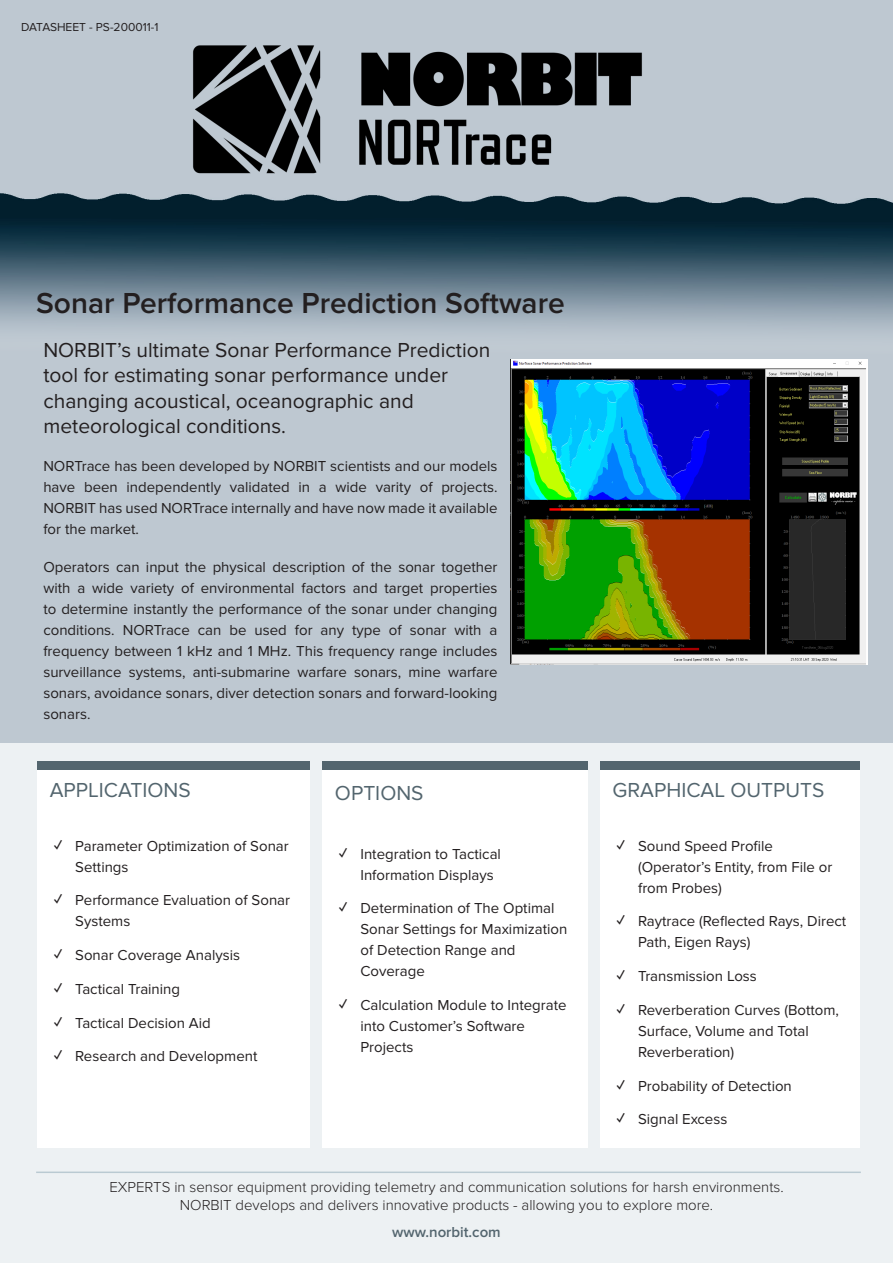
<style>
.page{position:relative;width:893px;height:1263px;background:#fff}
.page>*{position:absolute;margin:0;border:0;box-sizing:border-box;transform-origin:0 0}
.t1{font:600 30px "Proxima Nova";color:#231f20}
.body{font:21px/25.5px "Proxima Nova";color:#231f20}
.subtitle{font:21px "Proxima Nova";color:#53656e}
.body-2{font:15px/21px "Proxima Nova";color:#231f20}
.footer_page1{font:300 15px/18px "Proxima Nova";color:#231f20;text-align:center}
.footer_page1-2{font:600 15px "Proxima Nova";color:#53656e}
.data_sheet_number{font:12px "Proxima Nova";color:#231f20}
.s1{font-weight:700}
</style>
<div class="page">
<div style="left:0;top:574px;width:893px;height:689px;background:#edf1f3"></div>
<div style="left:600px;top:761px;width:259px;height:387px;background:#fff"></div>
<div style="left:37px;top:761px;width:273px;height:387px;background:#fff"></div>
<div style="left:322px;top:761px;width:265px;height:387px;background:#fff"></div>
<div style="left:0;top:0;width:893px;height:742px;background:#bec8d1"></div>
<img style="left:0;top:193px;width:893px;height:826px">
<img style="left:155px;top:45px;width:511px;height:165px">
<hr style="left:36px;top:1171px;width:825px;height:2px;background:#bacad2">
<img style="left:510px;top:359px;width:357px;height:306px">
<p class="data_sheet_number" style="left:21px;top:20px;width:139px">DATASHEET - PS-200011-1</p>
<p class="t1" style="left:36px;top:286px;width:530px">Sonar Performance Prediction Software</p>
<p class="body" style="left:43px;top:337px;width:448px">NORBIT’s ultimate Sonar Performance Prediction tool for estimating sonar performance under changing acoustical, oceanographic and meteorological conditions.</p>
<p class="body-2" style="left:43px;top:456px;width:456px;text-align:justify">NORTrace has been developed by NORBIT scientists and our models have been independently validated in a wide varity of projects.<br>NORBIT has used NORTrace internally and have now made it available for the market.</p>
<p class="body-2" style="left:43px;top:557px;width:456px;text-align:justify">Operators can input the physical description of the sonar together with a wide variety of environmental factors and target properties to determine instantly the performance of the sonar under changing conditions. NORTrace can be used for any type of sonar with a frequency between 1 kHz and 1 MHz. This frequency range includes surveillance systems, anti-submarine warfare sonars, mine warfare sonars, avoidance sonars, diver detection sonars and forward-looking sonars.</p>
<p class="subtitle" style="left:50px;top:778px;width:142px">APPLICATIONS</p>
<p class="body-2" style="left:75px;top:835px;width:215px;text-indent:-21px"><span class="s1">✓</span> Parameter Optimization of Sonar<br>Settings</p>
<p class="body-2" style="left:75px;top:890px;width:216px;text-indent:-21px"><span class="s1">✓</span> Performance Evaluation of Sonar<br>Systems</p>
<p class="body-2" style="left:54px;top:945px;width:188px"><span class="s1">✓</span> Sonar Coverage Analysis</p>
<p class="body-2" style="left:54px;top:978px;width:128px"><span class="s1">✓</span> Tactical Training</p>
<p class="body-2" style="left:54px;top:1012px;width:158px"><span class="s1">✓</span> Tactical Decision Aid</p>
<p class="body-2" style="left:54px;top:1046px;width:205px"><span class="s1">✓</span> Research and Development</p>
<p class="subtitle" style="left:335px;top:780px;width:90px">OPTIONS</p>
<p class="body-2" style="left:360px;top:843px;width:142px;text-indent:-21px"><span class="s1">✓</span> Integration to Tactical<br>Information Displays</p>
<p class="body-2" style="left:360px;top:898px;width:208px;text-indent:-21px"><span class="s1">✓</span> Determination of The Optimal<br>Sonar Settings for Maximization of Detection Range and<br>Coverage</p>
<p class="body-2" style="left:360px;top:995px;width:208px;text-indent:-21px"><span class="s1">✓</span> Calculation Module to Integrate into Customer’s Software<br>Projects</p>
<p class="subtitle" style="left:613px;top:778px;width:213px">GRAPHICAL OUTPUTS</p>
<p class="body-2" style="left:638px;top:835px;width:196px;text-indent:-21px"><span class="s1">✓</span> Sound Speed Profile (Operator’s Entity, from File or from Probes)</p>
<p class="body-2" style="left:638px;top:911px;width:210px;text-indent:-21px"><span class="s1">✓</span> Raytrace (Reflected Rays, Direct<br>Path, Eigen Rays)</p>
<p class="body-2" style="left:617px;top:966px;width:142px"><span class="s1">✓</span> Transmission Loss</p>
<p class="body-2" style="left:638px;top:999px;width:202px;text-indent:-21px"><span class="s1">✓</span> Reverberation Curves (Bottom,<br>Surface, Volume and Total<br>Reverberation)</p>
<p class="body-2" style="left:617px;top:1075px;width:177px"><span class="s1">✓</span> Probability of Detection</p>
<p class="body-2" style="left:617px;top:1109px;width:112px"><span class="s1">✓</span> Signal Excess</p>
<p class="footer_page1" style="left:109px;top:1178px;width:676px">EXPERTS in sensor equipment providing telemetry and communication solutions for harsh environments.<br>NORBIT develops and delivers innovative products - allowing you to explore more.</p>
<p class="footer_page1-2" style="left:392px;top:1223px;width:110px">www.norbit.com</p>
</div>
